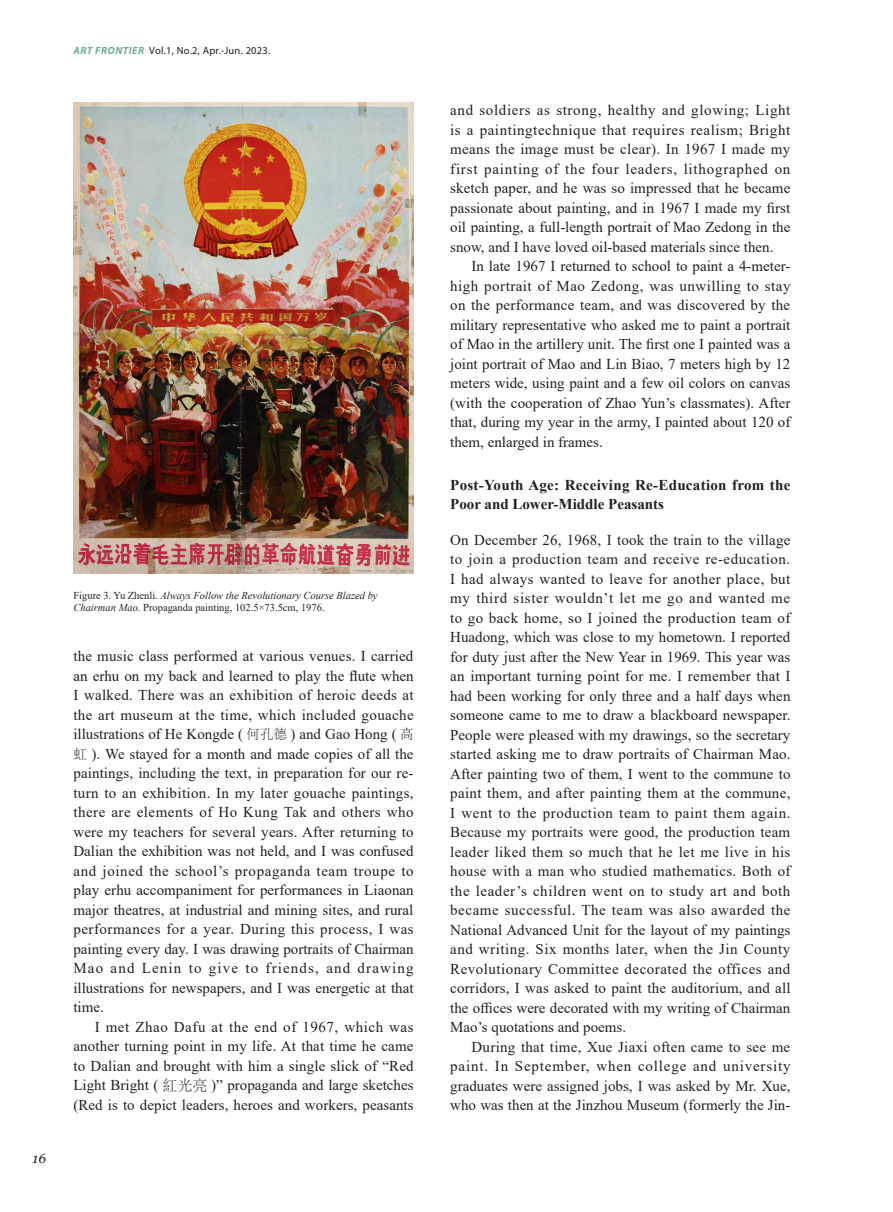
<style>
.page{position:relative;width:893px;height:1212px;background:#fff}
.page>*{position:absolute;margin:0;border:0;box-sizing:border-box;transform-origin:0 0}
.t1{font:15px/19.5px "Times New Roman";color:#231f20;text-align:justify}
.t2{font:700 15px/19.5px "Times New Roman";letter-spacing:.02em;color:#231f20}
.t3{font:italic 13.5px "Georgia";color:#231f20}
.t4{font:10.5px/12px "Times New Roman";color:#231f20}
.t5{font:10.5px "Myriad Pro";letter-spacing:.025em;color:#231f20}
.s1{font-weight:700;font-style:italic;color:#6fac9b}
.s2{font-style:italic}
.s3{font-family:"Adobe Song Std";font-weight:300;font-size:13.5px}
.s4{font-family:"Adobe Song Std";font-weight:300}
</style>
<div class="page">
<img style="left:73px;top:103px;width:341px;height:471px">
<p class="t5" style="left:74px;top:44px;width:198px"><span class="s1">ART FRONTIER</span> Vol.1, No.2, Apr.-Jun. 2023.</p>
<p class="t3" style="left:33px;top:1149px;width:15px">16</p>
<p class="t4" style="left:73px;top:589px;width:306px">Figure 3. Yu Zhenli. <span class="s2">Always Follow the Revolutionary Course Blazed by<br>Chairman Mao</span>. Propaganda painting, 102.5×73.5cm, 1976.</p>
<p class="t1" style="left:73px;top:646px;width:342px">the music class performed at various venues. I carried an erhu on my back and learned to play the flute when I walked. There was an exhibition of heroic deeds at the art museum at the time, which included gouache illustrations of He Kongde ( <span class="s3">何孔德</span> ) and Gao Hong ( <span class="s3">高虹</span> ). We stayed for a month and made copies of all the paintings, including the text, in preparation for our re&shy;turn to an exhibition. In my later gouache paintings, there are elements of Ho Kung Tak and others who were my teachers for several years. After returning to Dalian the exhibition was not held, and I was confused and joined the school’s propaganda team troupe to play erhu accompaniment for performances in Liaonan major theatres, at industrial and mining sites, and rural performances for a year. During this process, I was painting every day. I was drawing portraits of Chairman Mao and Lenin to give to friends, and drawing illustrations for newspapers, and I was energetic at that time.</p>
<p class="t1" style="left:73px;top:1016px;width:342px;text-indent:21px">I met Zhao Dafu at the end of 1967, which was another turning point in my life. At that time he came to Dalian and brought with him a single slick of “Red Light Bright ( <span class="s4">紅光亮</span> )” propaganda and large sketches (Red is to depict leaders, heroes and workers, peasants</p>
<p class="t1" style="left:450px;top:100px;width:342px">and soldiers as strong, healthy and glowing; Light is a paintingtechnique that requires realism; Bright means the image must be clear). In 1967 I made my first painting of the four leaders, lithographed on sketch paper, and he was so impressed that he became passionate about painting, and in 1967 I made my first oil painting, a full-length portrait of Mao Zedong in the snow, and I have loved oil-based materials since then.</p>
<p class="t1" style="left:450px;top:256px;width:342px;text-indent:21px">In late 1967 I returned to school to paint a 4-meter&shy;high portrait of Mao Zedong, was unwilling to stay on the performance team, and was discovered by the military representative who asked me to paint a portrait of Mao in the artillery unit. The first one I painted was a joint portrait of Mao and Lin Biao, 7 meters high by 12 meters wide, using paint and a few oil colors on canvas (with the cooperation of Zhao Yun’s classmates). After that, during my year in the army, I painted about 120 of them, enlarged in frames.</p>
<p class="t2" style="left:450px;top:475px;width:342px">Post-Youth Age: Receiving Re-Education from the<br>Poor and Lower-Middle Peasants</p>
<p class="t1" style="left:450px;top:529px;width:342px">On December 26, 1968, I took the train to the village to join a production team and receive re-education.<br>I had always wanted to leave for another place, but my third sister wouldn’t let me go and wanted me to go back home, so I joined the production team of Huadong, which was close to my hometown. I reported for duty just after the New Year in 1969. This year was an important turning point for me. I remember that I had been working for only three and a half days when someone came to me to draw a blackboard newspaper.<br>People were pleased with my drawings, so the secretary started asking me to draw portraits of Chairman Mao.<br>After painting two of them, I went to the commune to paint them, and after painting them at the commune, I went to the production team to paint them again.<br>Because my portraits were good, the production team leader liked them so much that he let me live in his house with a man who studied mathematics. Both of the leader’s children went on to study art and both became successful. The team was also awarded the National Advanced Unit for the layout of my paintings and writing. Six months later, when the Jin County Revolutionary Committee decorated the offices and corridors, I was asked to paint the auditorium, and all the offices were decorated with my writing of Chairman Mao’s quotations and poems.</p>
<p class="t1" style="left:450px;top:1036px;width:342px;text-indent:21px">During that time, Xue Jiaxi often came to see me paint. In September, when college and university graduates were assigned jobs, I was asked by Mr. Xue, who was then at the Jinzhou Museum (formerly the Jin-</p>
</div>
